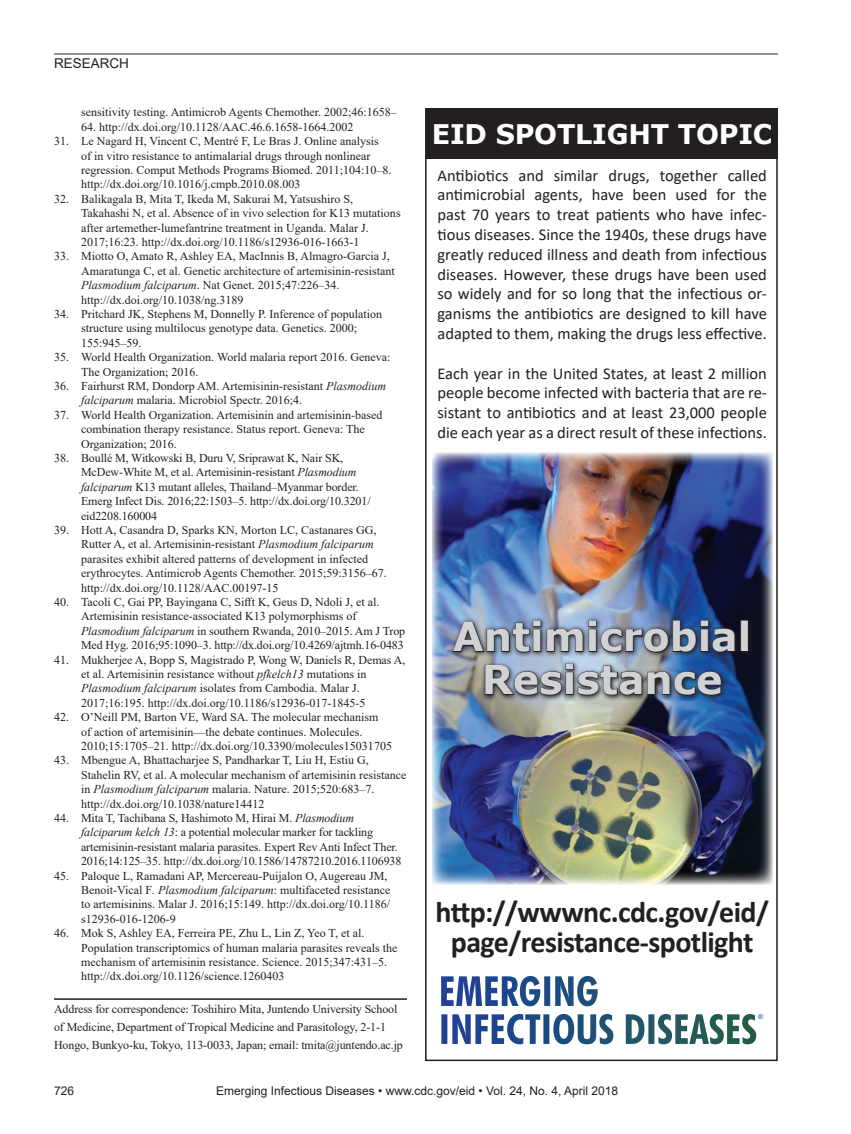
<style>
.page{position:relative;width:851px;height:1134px;background:#fff}
.page>*{position:absolute;margin:0;border:0;box-sizing:border-box;transform-origin:0 0}
.t1{font:700 39.75px "Verdana";color:#d1d2d4}
.t2{font:700 30px/29.4px "Calibri";letter-spacing:-.02em;color:#231f20;text-align:center}
.t3{font:700 27px "Verdana";letter-spacing:-.01em;color:#fff}
.t4{font:16.5px/19.8px "Calibri";color:#231f20;text-align:justify}
.t5{font:13.5px "Arial";color:#231f20}
.References{font:12px/14.4px "Times New Roman";color:#231f20}
.Correspondence{font:12px/18px "Times New Roman";letter-spacing:-.01em;color:#231f20}
.t6{font:12px "Arial";color:#231f20}
.t7{font:6.9px "Arial";color:#223f99}
.s1{font-style:italic}
</style>
<div class="page">
<hr style="left:54px;top:54px;width:724px;height:1px;background:#231f20">
<hr style="left:54px;top:998px;width:353px;height:2px;background:#231f20">
<div style="left:426px;top:108px;width:351px;height:51px;background:#231f20"></div>
<img style="left:432px;top:453px;width:340px;height:432px">
<img style="left:449px;top:616px;width:306px;height:85px">
<img style="left:452px;top:620px;width:283px;height:33px">
<div style="left:740px;top:621px;width:8px;height:31px;border:1px solid #231f20"></div>
<img style="left:484px;top:663px;width:238px;height:33px">
<svg style="left:441px;top:976px;width:315px;height:68px"></svg>
<p class="t5" style="left:54px;top:54px;width:77px">RESEARCH</p>
<p class="References" style="left:81px;top:105px;width:317px">sensitivity testing. Antimicrob Agents Chemother. 2002;46:1658–</p>
<p class="References" style="left:81px;top:119px;width:274px">64. http://dx.doi.org/10.1128/AAC.46.6.1658-1664.2002</p>
<p class="References" style="left:81px;top:134px;width:312px;text-indent:-27px">31. Le Nagard H, Vincent C, Mentré F, Le Bras J. Online analysis of in vitro resistance to antimalarial drugs through nonlinear regression. Comput Methods Programs Biomed. 2011;104:10–8. http://dx.doi.org/10.1016/j.cmpb.2010.08.003</p>
<p class="References" style="left:81px;top:191px;width:321px;text-indent:-27px">32. Balikagala B, Mita T, Ikeda M, Sakurai M, Yatsushiro S, Takahashi N, et al. Absence of in vivo selection for K13 mutations after artemether-lumefantrine treatment in Uganda. Malar J.<br>2017;16:23. http://dx.doi.org/10.1186/s12936-016-1663-1</p>
<p class="References" style="left:81px;top:249px;width:315px;text-indent:-27px">33. Miotto O, Amato R, Ashley EA, MacInnis B, Almagro-Garcia J, Amaratunga C, et al. Genetic architecture of artemisinin-resistant <span class="s1">Plasmodium falciparum</span>. Nat Genet. 2015;47:226–34. http://dx.doi.org/10.1038/ng.3189</p>
<p class="References" style="left:81px;top:306px;width:302px;text-indent:-27px">34. Pritchard JK, Stephens M, Donnelly P. Inference of population structure using multilocus genotype data. Genetics. 2000;<br>155:945–59.</p>
<p class="References" style="left:81px;top:350px;width:311px;text-indent:-27px">35. World Health Organization. World malaria report 2016. Geneva:<br>The Organization; 2016.</p>
<p class="References" style="left:81px;top:378px;width:306px;text-indent:-27px">36. Fairhurst RM, Dondorp AM. Artemisinin-resistant <span class="s1">Plasmodium falciparum</span> malaria. Microbiol Spectr. 2016;4.</p>
<p class="References" style="left:81px;top:407px;width:303px;text-indent:-27px">37. World Health Organization. Artemisinin and artemisinin-based combination therapy resistance. Status report. Geneva: The<br>Organization; 2016.</p>
<p class="References" style="left:81px;top:450px;width:291px;text-indent:-27px">38. Boullé M, Witkowski B, Duru V, Sriprawat K, Nair SK, McDew-White M, et al. Artemisinin-resistant <span class="s1">Plasmodium falciparum</span> K13 mutant alleles, Thailand–Myanmar border.<br>Emerg Infect Dis. 2016;22:1503–5. http://dx.doi.org/10.3201/ eid2208.160004</p>
<p class="References" style="left:81px;top:522px;width:307px;text-indent:-27px">39. Hott A, Casandra D, Sparks KN, Morton LC, Castanares GG, Rutter A, et al. Artemisinin-resistant <span class="s1">Plasmodium falciparum </span>parasites exhibit altered patterns of development in infected erythrocytes. Antimicrob Agents Chemother. 2015;59:3156–67. http://dx.doi.org/10.1128/AAC.00197-15</p>
<p class="References" style="left:81px;top:594px;width:326px;text-indent:-27px">40. Tacoli C, Gai PP, Bayingana C, Sifft K, Geus D, Ndoli J, et al.<br>Artemisinin resistance-associated K13 polymorphisms of <span class="s1">Plasmodium falciparum</span> in southern Rwanda, 2010–2015. Am J Trop Med Hyg. 2016;95:1090–3. http://dx.doi.org/10.4269/ajtmh.16-0483</p>
<p class="References" style="left:81px;top:652px;width:326px;text-indent:-27px">41. Mukherjee A, Bopp S, Magistrado P, Wong W, Daniels R, Demas A, et al. Artemisinin resistance without <span class="s1">pfkelch13</span> mutations in <span class="s1">Plasmodium falciparum</span> isolates from Cambodia. Malar J.<br>2017;16:195. http://dx.doi.org/10.1186/s12936-017-1845-5</p>
<p class="References" style="left:81px;top:710px;width:312px;text-indent:-27px">42. O’Neill PM, Barton VE, Ward SA. The molecular mechanism<br>of action of artemisinin—the debate continues. Molecules.<br>2010;15:1705–21. http://dx.doi.org/10.3390/molecules15031705</p>
<p class="References" style="left:81px;top:753px;width:327px;text-indent:-27px">43. Mbengue A, Bhattacharjee S, Pandharkar T, Liu H, Estiu G, Stahelin RV, et al. A molecular mechanism of artemisinin resistance in <span class="s1">Plasmodium falciparum</span> malaria. Nature. 2015;520:683–7. http://dx.doi.org/10.1038/nature14412</p>
<p class="References" style="left:81px;top:810px;width:322px;text-indent:-27px">44. Mita T, Tachibana S, Hashimoto M, Hirai M. <span class="s1">Plasmodium falciparum kelch 13</span>: a potential molecular marker for tackling artemisinin-resistant malaria parasites. Expert Rev Anti Infect Ther.<br>2016;14:125–35. http://dx.doi.org/10.1586/14787210.2016.1106938</p>
<p class="References" style="left:81px;top:868px;width:311px;text-indent:-27px">45. Paloque L, Ramadani AP, Mercereau-Puijalon O, Augereau JM, Benoit-Vical F<span class="s1">. Plasmodium falciparum</span>: multifaceted resistance to artemisinins. Malar J. 2016;15:149. http://dx.doi.org/10.1186/ s12936-016-1206-9</p>
<p class="References" style="left:81px;top:926px;width:318px;text-indent:-27px">46. Mok S, Ashley EA, Ferreira PE, Zhu L, Lin Z, Yeo T, et al.<br>Population transcriptomics of human malaria parasites reveals the mechanism of artemisinin resistance. Science. 2015;347:431–5. http://dx.doi.org/10.1126/science.1260403</p>
<p class="Correspondence" style="left:54px;top:1000px;width:350px">Address for correspondence: Toshihiro Mita, Juntendo University School of Medicine, Department of Tropical Medicine and Parasitology, 2-1-1<br>Hongo, Bunkyo-ku, Tokyo, 113-0033, Japan; email: tmita@juntendo.ac.jp</p>
<p class="t3" style="left:432px;top:115px;width:342px">EID SPOTLIGHT TOPIC</p>
<p class="t4" style="left:437px;top:165px;width:331px">Antibiotics and similar drugs, together called antimicrobial agents, have been used for the past 70 years to treat patients who have infec&shy;tious diseases. Since the 1940s, these drugs have greatly reduced illness and death from infectious diseases. However, these drugs have been used so widely and for so long that the infectious or&shy;ganisms the antibiotics are designed to kill have adapted to them, making the drugs less effective.</p>
<p class="t4" style="left:437px;top:363px;width:331px">Each year in the United States, at least 2 million people become infected with bacteria that are re&shy;sistant to antibiotics and at least 23,000 people die each year as a direct result of these infections.</p>
<p class="t1" style="left:453px;top:609px;width:300px">Antimicrobial</p>
<p class="t1" style="left:481px;top:652px;width:242px">Resistance</p>
<p class="t2" style="left:435px;top:897px;width:335px">http://wwwnc.cdc.gov/eid/ page/resistance-spotlight</p>
<p class="t7" style="left:758px;top:1012px;width:7px">®</p>
<p class="t6" style="left:54px;top:1083px;width:22px">726</p>
<p class="t6" style="left:216px;top:1083px;width:403px">Emerging Infectious Diseases • www.cdc.gov/eid • Vol. 24, No. 4, April 2018</p>
</div>
